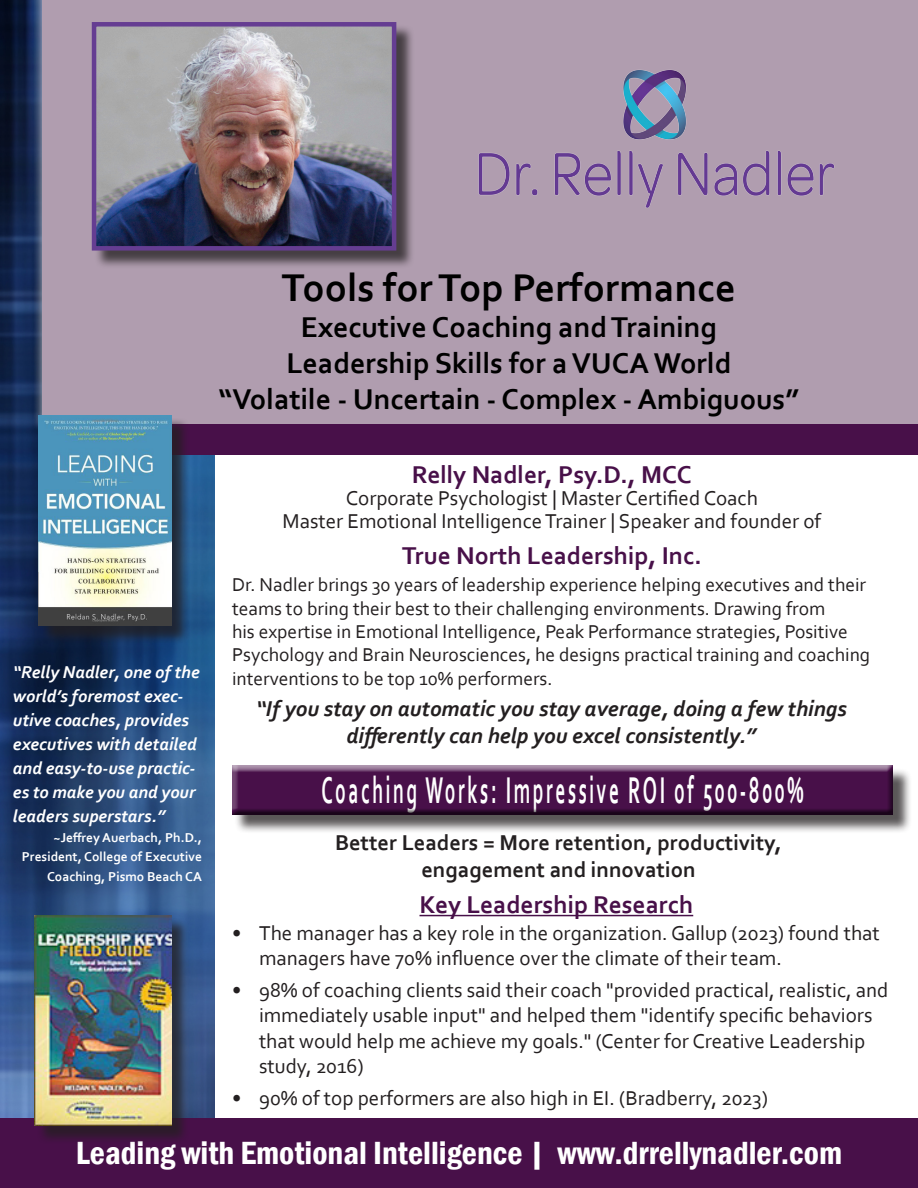
<style>
.page{position:relative;width:918px;height:1188px;background:#fff}
.page>*{position:absolute;margin:0;border:0;box-sizing:border-box;transform-origin:0 0}
.t1{font:700 40.5px "Corbel";color:#000}
.t2{font:700 39px "Corbel";letter-spacing:.13em;color:#fff;scale:.5 1}
.t3{font:600 condensed 33px "Franklin Gothic";color:#fff}
.t4{font:700 30px "Corbel";color:#000}
.t5{font:700 25.5px "Corbel";color:#481049}
.t6{font:italic 700 22.5px/27px "Corbel";color:#231f20;text-align:center}
.t7{font:700 22.5px "Corbel";color:#231f20}
.t8{font:21px/25.2px "Corbel";color:#231f20}
.t9{font:19.5px/23.4px "Corbel";color:#231f20}
.t10{font:italic 700 18px/24px "Corbel";color:#fff}
.t11{font:700 13.5px/19.5px "Corbel";color:#fff;text-align:right}
</style>
<div class="page">
<img style="left:0;top:0;width:215px;height:1118px">
<div style="left:0;top:1118px;width:918px;height:70px;background:#481049"></div>
<div style="left:42px;top:0;width:876px;height:424px;background:#b09daf"></div>
<div style="left:94px;top:24px;width:321px;height:245px;background:#231f20;opacity:.75"></div>
<img style="left:97px;top:27px;width:294px;height:219px">
<div style="left:92px;top:22px;width:304px;height:229px;border:4px solid #653d92"></div>
<div style="left:41px;top:424px;width:877px;height:31px;background:#481049"></div>
<img style="left:478px;top:70px;width:357px;height:138px">
<div style="left:37px;top:917px;width:153px;height:227px;background:#231f20;opacity:.75"></div>
<img style="left:35px;top:915px;width:136px;height:211px">
<div style="left:40px;top:418px;width:150px;height:226px;background:#231f20;opacity:.75"></div>
<img style="left:38px;top:415px;width:133px;height:211px">
<div style="left:234px;top:768px;width:678px;height:66px;background:#231f20;opacity:.75"></div>
<div style="left:231px;top:765px;width:663px;height:53px;background:#231f20;opacity:.75"></div>
<hr style="left:420px;top:915px;width:273px;height:1px;background:#481049">
<p class="t1" style="left:282px;top:262px;width:455px">Tools for Top Performance</p>
<p class="t4" style="left:301px;top:308px;width:418px">Executive Coaching and Training</p>
<p class="t4" style="left:286px;top:344px;width:447px">Leadership Skills for a VUCA World</p>
<p class="t4" style="left:219px;top:380px;width:582px">“Volatile - Uncertain - Complex - Ambiguous”</p>
<p class="t10" style="left:13px;top:660px;width:188px">“Relly Nadler, one of the world’s foremost exec&shy;utive coaches, provides executives with detailed and easy-to-use practic&shy;es to make you and your leaders superstars.”</p>
<p class="t11" style="left:22px;top:827px;width:182px">~Jeffrey Auerbach, Ph.D.,<br>President, College of Executive<br>Coaching, Pismo Beach CA</p>
<p class="t5" style="left:412px;top:458px;width:282px">Relly Nadler, Psy.D., MCC</p>
<p class="t8" style="left:346px;top:485px;width:414px">Corporate Psychologist | Master Certified Coach</p>
<p class="t8" style="left:282px;top:507px;width:540px">Master Emotional Intelligence Trainer | Speaker and founder of</p>
<p class="t5" style="left:402px;top:539px;width:301px">True North Leadership, Inc.</p>
<p class="t9" style="left:232px;top:573px;width:640px">Dr. Nadler brings 30 years of leadership experience helping executives and their teams to bring their best to their challenging environments. Drawing from<br>his expertise in Emotional Intelligence, Peak Performance strategies, Positive Psychology and Brain Neurosciences, he designs practical training and coaching interventions to be top 10% performers.</p>
<p class="t6" style="left:256px;top:695px;width:593px">“If you stay on automatic you stay average, doing a few things differently can help you excel consistently.”</p>
<h2 class="t2" style="left:321px;top:766px;width:966px">Coaching Works: Impressive ROI of 500-800%</h2>
<p class="t7" style="left:335px;top:829px;width:449px">Better Leaders = More retention, productivity,</p>
<p class="t7" style="left:421px;top:856px;width:276px">engagement and innovation</p>
<p class="t5" style="left:420px;top:889px;width:275px">Key Leadership Research</p>
<p class="t8" style="left:259px;top:920px;width:622px;text-indent:-27px">• The manager has a key role in the organization. Gallup (2023) found that managers have 70% influence over the climate of their team.</p>
<p class="t8" style="left:259px;top:977px;width:631px;text-indent:-27px">• 98% of coaching clients said their coach "provided practical, realistic, and immediately usable input" and helped them "identify specific behaviors that would help me achieve my goals." (Center for Creative Leadership study, 2016)</p>
<p class="t8" style="left:232px;top:1085px;width:537px">• 90% of top performers are also high in EI. (Bradberry, 2023)</p>
<p class="t3" style="left:76px;top:1131px;width:768px">Leading with Emotional Intelligence | www.drrellynadler.com</p>
</div>
